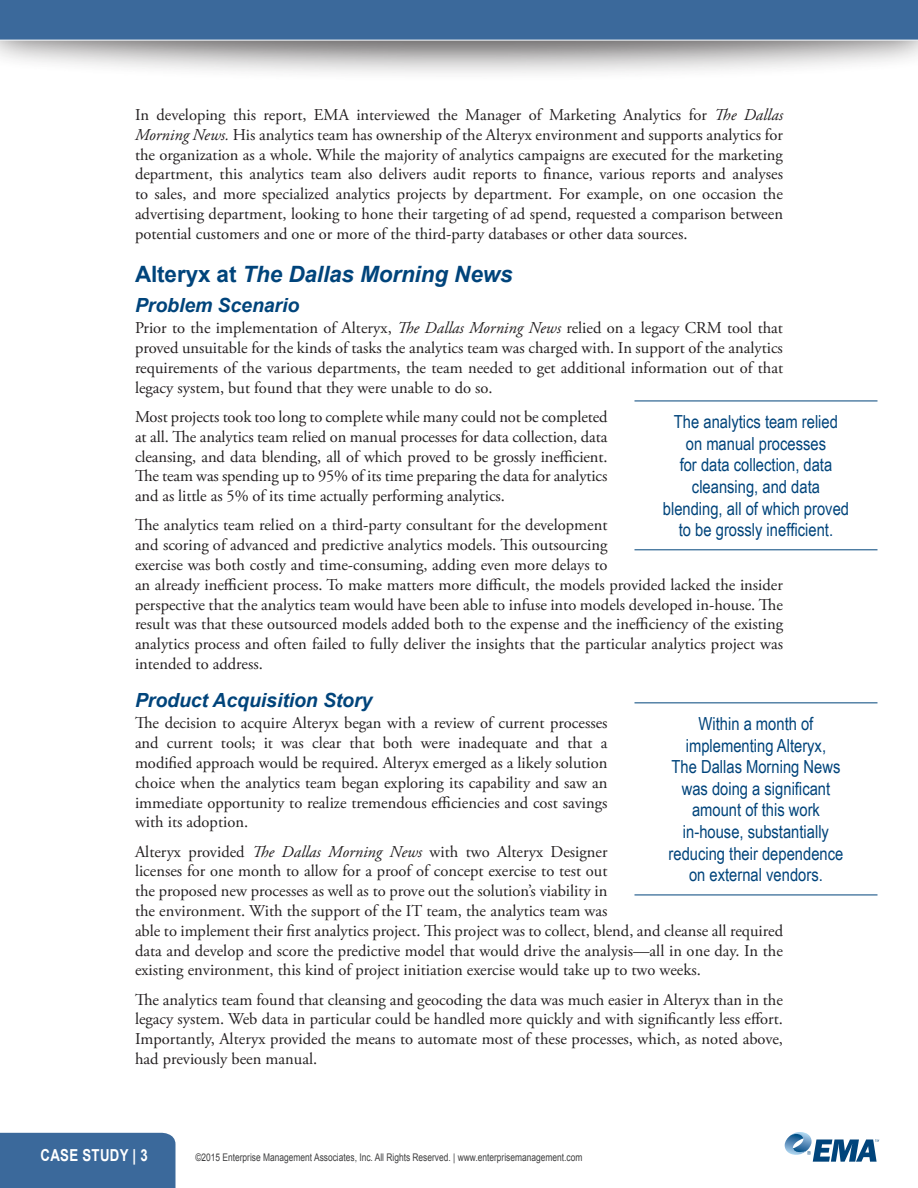
<style>
.page{position:relative;width:918px;height:1188px;background:#fff}
.page>*{position:absolute;margin:0;border:0;box-sizing:border-box;transform-origin:0 0}
.Heading_1{font:italic 700 22.5px "Arial";letter-spacing:-.005em;color:#00447b}
.Heading_2{font:italic 700 19.5px "Arial";letter-spacing:-.005em;color:#00447b}
.Pull_quote{font:18px/21.6px "Arial Narrow";color:#00447b;text-align:center}
.t1{font:16.5px/19.8px "Adobe Garamond Pro";color:#231f20;text-align:justify}
.t2{font:700 16.5px "Arial";letter-spacing:.025em;color:#fff;scale:.8 1}
.t3{font:10.5px "Arial";color:#3e3e3f;scale:.8 1}
.s1{font-style:italic}
.s2{font-style:normal}
</style>
<div class="page">
<div style="left:0;top:0;width:918px;height:83px;background:#231f20;opacity:.75"></div>
<div style="left:0;top:1133px;width:175px;height:55px;background:#3b699b"></div>
<svg style="left:785px;top:1132px;width:94px;height:30px"></svg>
<div style="left:0;top:0;width:918px;height:40px;background:#3b699b"></div>
<hr style="left:634px;top:401px;width:244px;height:1px;background:#00447b">
<hr style="left:634px;top:550px;width:244px;height:1px;background:#00447b">
<hr style="left:634px;top:703px;width:244px;height:1px;background:#00447b">
<hr style="left:634px;top:895px;width:244px;height:1px;background:#00447b">
<p class="t1" style="left:135px;top:105px;width:650px">In developing this report, EMA interviewed the Manager of Marketing Analytics for <span class="s1">The Dallas Morning News.</span> His analytics team has ownership of the Alteryx environment and supports analytics for the organization as a whole. While the majority of analytics campaigns are executed for the marketing department, this analytics team also delivers audit reports to finance, various reports and analyses to sales, and more specialized analytics projects by department. For example, on one occasion the advertising department, looking to hone their targeting of ad spend, requested a comparison between potential customers and one or more of the third-party databases or other data sources.</p>
<p class="Heading_1" style="left:135px;top:259px;width:379px"><span class="s2">Alteryx at</span> The Dallas Morning News</p>
<p class="Heading_2" style="left:135px;top:292px;width:166px">Problem Scenario</p>
<p class="t1" style="left:135px;top:319px;width:650px">Prior to the implementation of Alteryx, <span class="s1">The Dallas Morning News</span> relied on a legacy CRM tool that proved unsuitable for the kinds of tasks the analytics team was charged with. In support of the analytics requirements of the various departments, the team needed to get additional information out of that legacy system, but found that they were unable to do so.</p>
<p class="t1" style="left:135px;top:407px;width:474px">Most projects took too long to complete while many could not be completed at all. The analytics team relied on manual processes for data collection, data cleansing, and data blending, all of which proved to be grossly inefficient.<br>The team was spending up to 95% of its time preparing the data for analytics and as little as 5% of its time actually performing analytics.</p>
<p class="t1" style="left:135px;top:516px;width:650px;text-align:left">The analytics team relied on a third-party consultant for the development<br>and scoring of advanced and predictive analytics models. This outsourcing<br>exercise was both costly and time-consuming, adding even more delays to<br>an already inefficient process. To make matters more difficult, the models provided lacked the insider perspective that the analytics team would have been able to infuse into models developed in-house. The result was that these outsourced models added both to the expense and the inefficiency of the existing analytics process and often failed to fully deliver the insights that the particular analytics project was intended to address.</p>
<p class="Heading_2" style="left:135px;top:687px;width:239px">Product Acquisition Story</p>
<p class="t1" style="left:135px;top:714px;width:474px">The decision to acquire Alteryx began with a review of current processes and current tools; it was clear that both were inadequate and that a modified approach would be required. Alteryx emerged as a likely solution choice when the analytics team began exploring its capability and saw an immediate opportunity to realize tremendous efficiencies and cost savings with its adoption.</p>
<p class="t1" style="left:135px;top:842px;width:650px;text-align:left">Alteryx provided <span class="s1">The Dallas Morning News</span> with two Alteryx Designer<br>licenses for one month to allow for a proof of concept exercise to test out<br>the proposed new processes as well as to prove out the solution’s viability in<br>the environment. With the support of the IT team, the analytics team was<br>able to implement their first analytics project. This project was to collect, blend, and cleanse all required data and develop and score the predictive model that would drive the analysis—all in one day. In the existing environment, this kind of project initiation exercise would take up to two weeks.</p>
<p class="t1" style="left:135px;top:990px;width:650px">The analytics team found that cleansing and geocoding the data was much easier in Alteryx than in the legacy system. Web data in particular could be handled more quickly and with significantly less effort.<br>Importantly, Alteryx provided the means to automate most of these processes, which, as noted above, had previously been manual.</p>
<p class="Pull_quote" style="left:663px;top:410px;width:188px">The analytics team relied<br>on manual processes<br>for data collection, data cleansing, and data blending, all of which proved to be grossly inefficient.</p>
<p class="Pull_quote" style="left:669px;top:712px;width:176px">Within a month of implementing Alteryx,<br>The Dallas Morning News was doing a significant amount of this work in-house, substantially reducing their dependence on external vendors.</p>
<p class="t2" style="left:40px;top:1144px;width:136px">CASE STUDY | 3</p>
<p class="t3" style="left:195px;top:1150px;width:485px">©2015 Enterprise Management Associates, Inc. All Rights Reserved. | www.enterprisemanagement.com</p>
</div>
